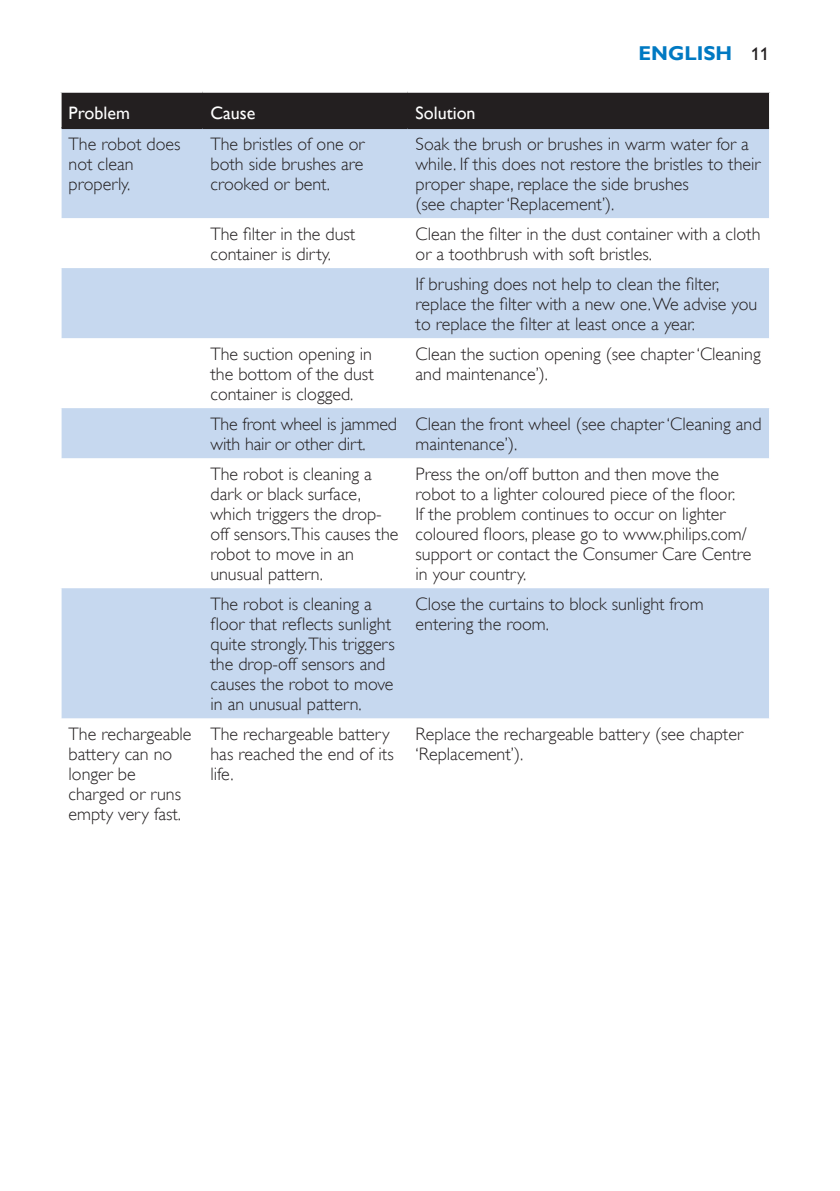
<style>
.page{position:relative;width:840px;height:1191px;background:#fff}
.page>*{position:absolute;margin:0;border:0;box-sizing:border-box;transform-origin:0 0}
.t1{font:700 20px "Gill Sans Alt One WGL";color:#0079c2}
.t2{font:18px/20px "Gill Sans Alt One WGL Light";color:#231f20}
.t3{font:18px "Gill Sans Alt One WGL";color:#fff}
.s1{font-weight:400;font-size:18px;color:#231f20}
</style>
<div class="page">
<div style="left:62px;top:93px;width:706px;height:34px;background:#231f20"></div>
<svg style="left:62px;top:129px;width:706px;height:589px;fill:#c6d8ef"></svg>
<hr style="left:62px;top:127px;width:140px;height:2px;background:#231f20">
<hr style="left:202px;top:127px;width:205px;height:2px;background:#231f20">
<hr style="left:407px;top:127px;width:361px;height:2px;background:#231f20">
<p class="t1" style="left:638px;top:40px;width:132px">ENGLISH <span class="s1">11</span></p>
<p class="t3" style="left:69px;top:101px;width:63px">Problem</p>
<p class="t3" style="left:210px;top:101px;width:46px">Cause</p>
<p class="t3" style="left:415px;top:101px;width:61px">Solution</p>
<p class="t2" style="left:69px;top:134px;width:113px">The robot does not clean properly.</p>
<p class="t2" style="left:210px;top:134px;width:155px;text-align:justify">The bristles of one or both side brushes are crooked or bent.</p>
<p class="t2" style="left:415px;top:134px;width:346px">Soak the brush or brushes in warm water for a while. If this does not restore the bristles to their proper shape, replace the side brushes<br>(see chapter ‘Replacement’).</p>
<p class="t2" style="left:210px;top:224px;width:146px">The filter in the dust container is dirty.</p>
<p class="t2" style="left:415px;top:224px;width:346px">Clean the filter in the dust container with a cloth or a toothbrush with soft bristles.</p>
<p class="t2" style="left:415px;top:274px;width:343px">If brushing does not help to clean the filter, replace the filter with a new one. We advise you to replace the filter at least once a year.</p>
<p class="t2" style="left:210px;top:344px;width:165px;text-align:justify">The suction opening in the bottom of the dust container is clogged.</p>
<p class="t2" style="left:415px;top:344px;width:346px">Clean the suction opening (see chapter ‘Cleaning and maintenance’).</p>
<p class="t2" style="left:210px;top:414px;width:188px">The front wheel is jammed with hair or other dirt.</p>
<p class="t2" style="left:415px;top:414px;width:347px">Clean the front wheel (see chapter ‘Cleaning and maintenance’).</p>
<p class="t2" style="left:210px;top:464px;width:189px">The robot is cleaning a dark or black surface, which triggers the drop&shy;off sensors.This causes the robot to move in an unusual pattern.</p>
<p class="t2" style="left:415px;top:464px;width:337px">Press the on/off button and then move the robot to a lighter coloured piece of the floor.<br>If the problem continues to occur on lighter coloured floors, please go to www.philips.com/ support or contact the Consumer Care Centre in your country.</p>
<p class="t2" style="left:210px;top:594px;width:186px">The robot is cleaning a floor that reflects sunlight quite strongly.This triggers the drop-off sensors and causes the robot to move in an unusual pattern.</p>
<p class="t2" style="left:415px;top:594px;width:289px">Close the curtains to block sunlight from entering the room.</p>
<p class="t2" style="left:69px;top:724px;width:124px">The rechargeable battery can no longer be charged or runs empty very fast.</p>
<p class="t2" style="left:210px;top:724px;width:185px">The rechargeable battery has reached the end of its life.</p>
<p class="t2" style="left:415px;top:724px;width:329px">Replace the rechargeable battery (see chapter ‘Replacement’).</p>
</div>
